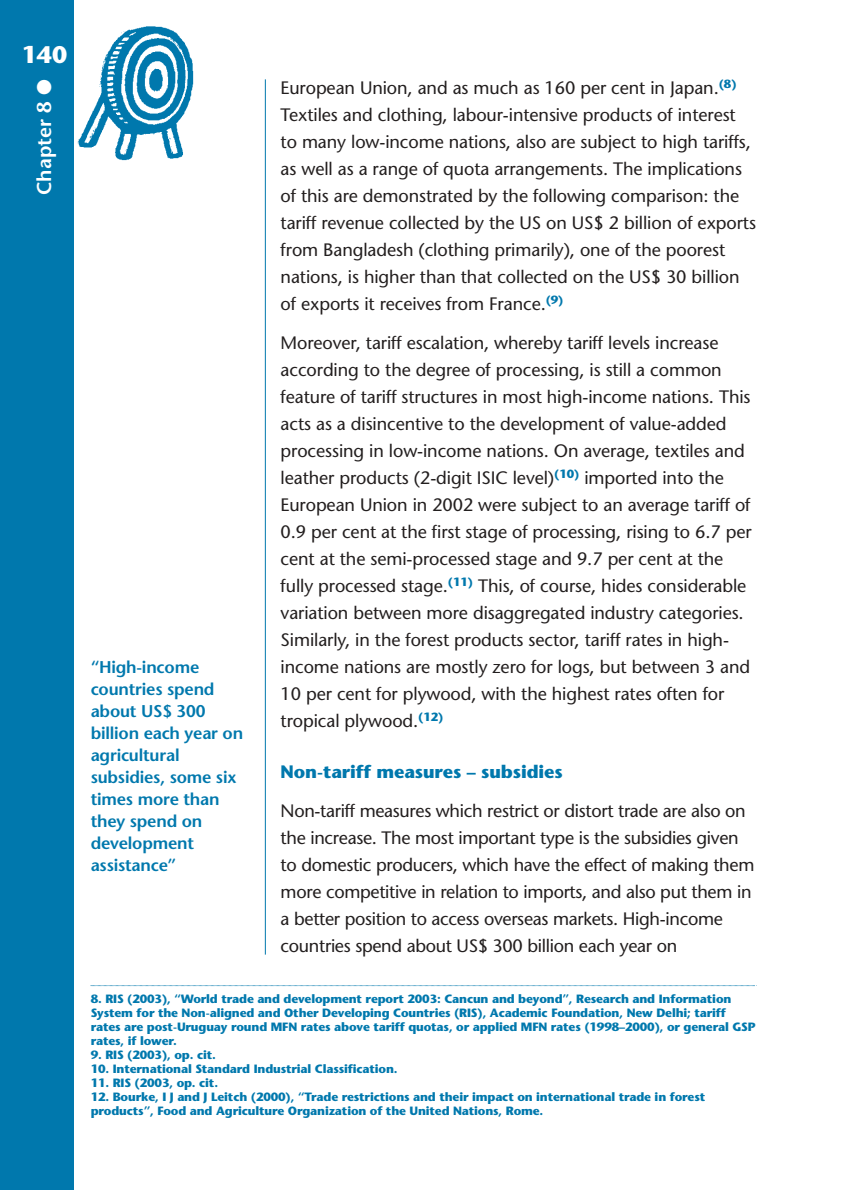
<style>
.page{position:relative;width:842px;height:1190px;background:#fff}
.page>*{position:absolute;margin:0;border:0;box-sizing:border-box;transform-origin:0 0}
.t1{font:700 24px "Stone Sans";color:#fff}
.t2{font:600 20px "Stone Sans";color:#fff}
.t3{font:18px/27px "Stone Sans";letter-spacing:-.005em;color:#231f1f}
.t4{font:700 18px "Stone Sans";letter-spacing:-.005em;color:#0078ad}
.t5{font:600 17px/22px "Stone Sans";letter-spacing:-.01em;color:#0078ad}
.t6{font:700 12px/14px "Stone Sans";letter-spacing:-.015em;color:#0078ad}
</style>
<div class="page">
<div style="left:0;top:0;width:74px;height:1190px;background:#0078ad"></div>
<hr style="left:265px;top:79px;width:1px;height:876px;background:#0078ad">
<img style="left:77px;top:26px;width:117px;height:135px">
<svg style="left:91px;top:985px;width:666px;height:1px"></svg>
<h1 class="t1" style="left:22px;top:45px;width:47px">140</h1>
<p class="t2" style="left:36px;top:195px;width:117px;rotate:-90deg">Chapter 8 ●</p>
<p class="t3" style="left:281px;top:76px;width:477px">European Union, and as much as 160 per cent in Japan.<sup>(8)<br></sup>Textiles and clothing, labour-intensive products of interest to many low-income nations, also are subject to high tariffs, as well as a range of quota arrangements. The implications of this are demonstrated by the following comparison: the tariff revenue collected by the US on US$ 2 billion of exports from Bangladesh (clothing primarily), one of the poorest nations, is higher than that collected on the US$ 30 billion of exports it receives from France.<sup>(9)</sup></p>
<p class="t3" style="left:281px;top:331px;width:473px">Moreover, tariff escalation, whereby tariff levels increase according to the degree of processing, is still a common feature of tariff structures in most high-income nations. This acts as a disincentive to the development of value-added processing in low-income nations. On average, textiles and leather products (2-digit ISIC level)<sup>(10)</sup> imported into the European Union in 2002 were subject to an average tariff of 0.9 per cent at the first stage of processing, rising to 6.7 per cent at the semi-processed stage and 9.7 per cent at the fully processed stage.<sup>(11)</sup> This, of course, hides considerable variation between more disaggregated industry categories.<br>Similarly, in the forest products sector, tariff rates in high&shy;income nations are mostly zero for logs, but between 3 and 10 per cent for plywood, with the highest rates often for tropical plywood.<sup>(12)</sup></p>
<p class="t4" style="left:281px;top:765px;width:284px">Non-tariff measures – subsidies</p>
<p class="t3" style="left:281px;top:799px;width:475px">Non-tariff measures which restrict or distort trade are also on the increase. The most important type is the subsidies given to domestic producers, which have the effect of making them more competitive in relation to imports, and also put them in a better position to access overseas markets. High-income countries spend about US$ 300 billion each year on</p>
<p class="t6" style="left:91px;top:993px;width:666px">8. RIS (2003), “World trade and development report 2003: Cancun and beyond”, Research and Information System for the Non-aligned and Other Developing Countries (RIS), Academic Foundation, New Delhi; tariff rates are post-Uruguay round MFN rates above tariff quotas, or applied MFN rates (1998–2000), or general GSP rates, if lower.</p>
<p class="t6" style="left:91px;top:1049px;width:127px">9. RIS (2003), op. cit.</p>
<p class="t6" style="left:91px;top:1063px;width:308px">10. International Standard Industrial Classification.</p>
<p class="t6" style="left:91px;top:1077px;width:129px">11. RIS (2003, op. cit.</p>
<p class="t6" style="left:91px;top:1091px;width:616px">12. Bourke, I J and J Leitch (2000), “Trade restrictions and their impact on international trade in forest products”, Food and Agriculture Organization of the United Nations, Rome.</p>
<p class="t5" style="left:91px;top:658px;width:154px">“High-income countries spend about US$ 300 billion each year on agricultural subsidies, some six times more than they spend on development assistance”</p>
</div>
